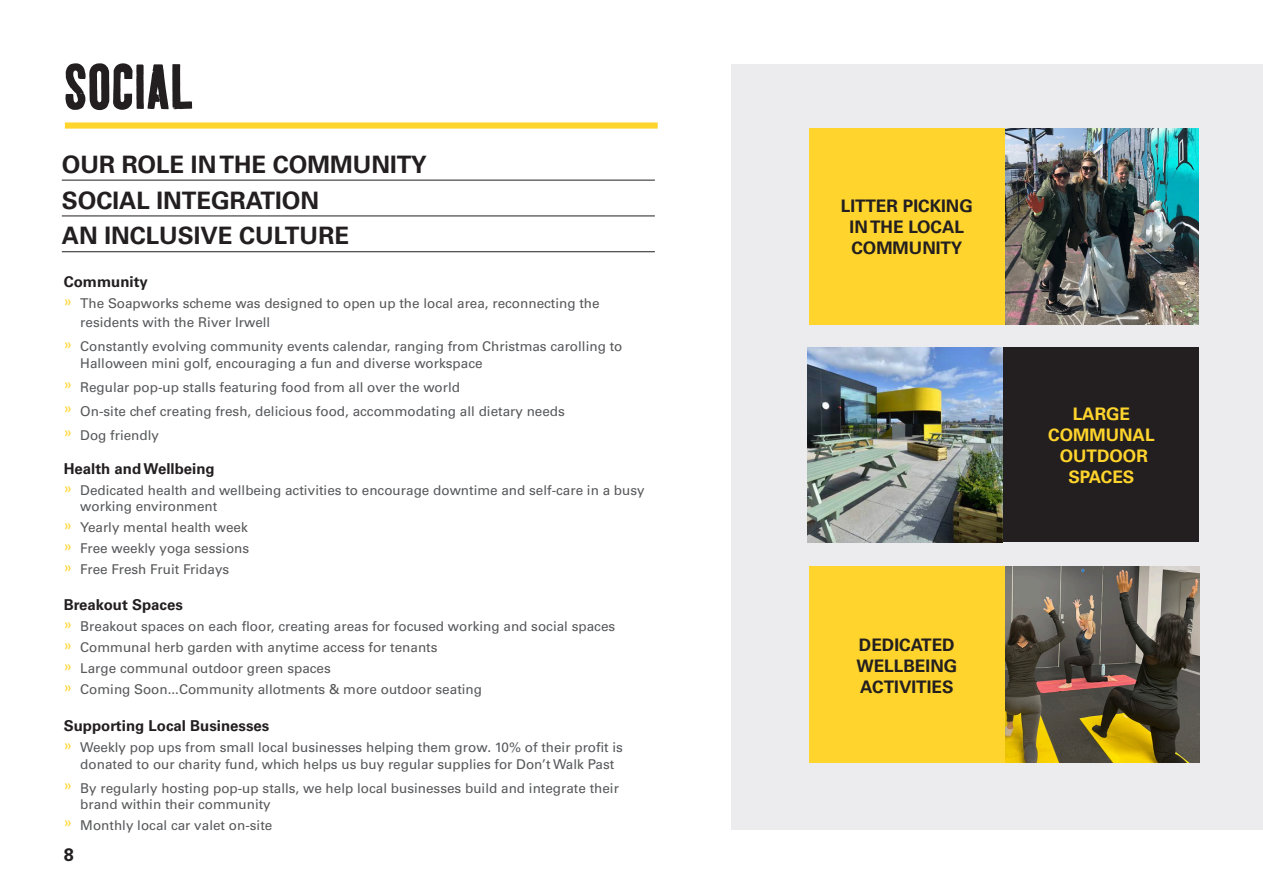
<style>
.page{position:relative;width:1263px;height:893px;background:#fff}
.page>*{position:absolute;margin:0;border:0;box-sizing:border-box;transform-origin:0 0}
.t1{font:61.5px "Kipp No 1";color:#231f20}
.t2{font:700 24px/35.8px "Univers LT Std";color:#231f20}
.t3{font:700 18px "Univers LT Std";color:#231f20}
.t4{font:700 17.25px/21px "Univers LT Std";color:#231f20;text-align:center}
.t5{font:700 17.25px/21px "Univers LT Std";color:#ffd42c;text-align:center}
.t6{font:700 15px "Univers LT Std";color:#231f20}
.t7{font:13.5px/21px "Univers LT Std";color:#57585a}
</style>
<div class="page">
<div style="left:731px;top:64px;width:532px;height:765px;background:#ececee"></div>
<hr style="left:62px;top:180px;width:593px;height:1px;background:#231f20">
<hr style="left:62px;top:216px;width:593px;height:1px;background:#231f20">
<hr style="left:62px;top:251px;width:593px;height:1px;background:#231f20">
<div style="left:65px;top:122px;width:593px;height:7px;background:#ffd42c"></div>
<img style="left:1005px;top:566px;width:194px;height:197px">
<div style="left:809px;top:566px;width:196px;height:197px;background:#ffd42c"></div>
<img style="left:1004px;top:128px;width:195px;height:197px">
<div style="left:809px;top:128px;width:195px;height:197px;background:#ffd42c"></div>
<div style="left:1002px;top:347px;width:197px;height:195px;background:#231f20"></div>
<img style="left:808px;top:347px;width:194px;height:195px">
<h1 class="t1" style="left:64px;top:49px;width:132px">SOClAL</h1>
<h2 class="t2" style="left:62px;top:147px;width:367px">OUR ROLE IN THE COMMUNITY<br>SOCIAL INTEGRATION<br>AN INCLUSIVE CULTURE</h2>
<p class="t6" style="left:64px;top:273px;width:86px">Community</p>
<p class="t7" style="left:80px;top:294px;width:521px;line-height:19.2px;text-indent:-16px"><sup>»</sup> The Soapworks scheme was designed to open up the local area, reconnecting the residents with the River Irwell</p>
<p class="t7" style="left:80px;top:339px;width:544px;line-height:16.2px;text-indent:-16px"><sup>»</sup> Constantly evolving community events calendar, ranging from Christmas carolling to<br>Halloween mini golf, encouraging a fun and diverse workspace</p>
<p class="t7" style="left:64px;top:375px;width:503px;line-height:24px"><sup>»</sup> Regular pop-up stalls featuring food from all over the world<br><sup>»</sup> On-site chef creating fresh, delicious food, accommodating all dietary needs <sup>»</sup> Dog friendly</p>
<p class="t6" style="left:64px;top:460px;width:152px">Health and Wellbeing</p>
<p class="t7" style="left:80px;top:482px;width:566px;line-height:16.2px;text-indent:-16px"><sup>»</sup> Dedicated health and wellbeing activities to encourage downtime and self-care in a busy working environment</p>
<p class="t7" style="left:64px;top:517px;width:187px;text-align:justify"><sup>»</sup> Yearly mental health week <sup>»</sup> Free weekly yoga sessions <sup>»</sup> Free Fresh Fruit Fridays</p>
<p class="t6" style="left:64px;top:596px;width:121px">Breakout Spaces</p>
<p class="t7" style="left:64px;top:616px;width:553px"><sup>»</sup> Breakout spaces on each floor, creating areas for focused working and social spaces <sup>»</sup> Communal herb garden with anytime access for tenants<br><sup>»</sup> Large communal outdoor green spaces<br><sup>»</sup> Coming Soon...Community allotments &amp; more outdoor seating</p>
<p class="t6" style="left:64px;top:717px;width:207px">Supporting Local Businesses</p>
<p class="t7" style="left:64px;top:739px;width:560px;line-height:16.2px;text-align:center"><sup>»</sup> Weekly pop ups from small local businesses helping them grow. 10% of their profit is donated to our charity fund, which helps us buy regular supplies for Don’t Walk Past</p>
<p class="t7" style="left:80px;top:780px;width:540px;line-height:16.2px;text-indent:-16px"><sup>»</sup> By regularly hosting pop-up stalls, we help local businesses build and integrate their brand within their community</p>
<p class="t7" style="left:64px;top:814px;width:210px"><sup>»</sup> Monthly local car valet on-site</p>
<h3 class="t3" style="left:64px;top:844px;width:12px">8</h3>
<p class="t4" style="left:841px;top:195px;width:133px">LITTER PICKING<br>IN THE LOCAL<br>COMMUNITY</p>
<p class="t4" style="left:856px;top:634px;width:102px;text-align:left">DEDICATED<br>WELLBEING<br>ACTIVITIES</p>
<p class="t5" style="left:1048px;top:403px;width:108px">LARGE<br>COMMUNAL<br>OUTDOOR<br>SPACES</p>
</div>
